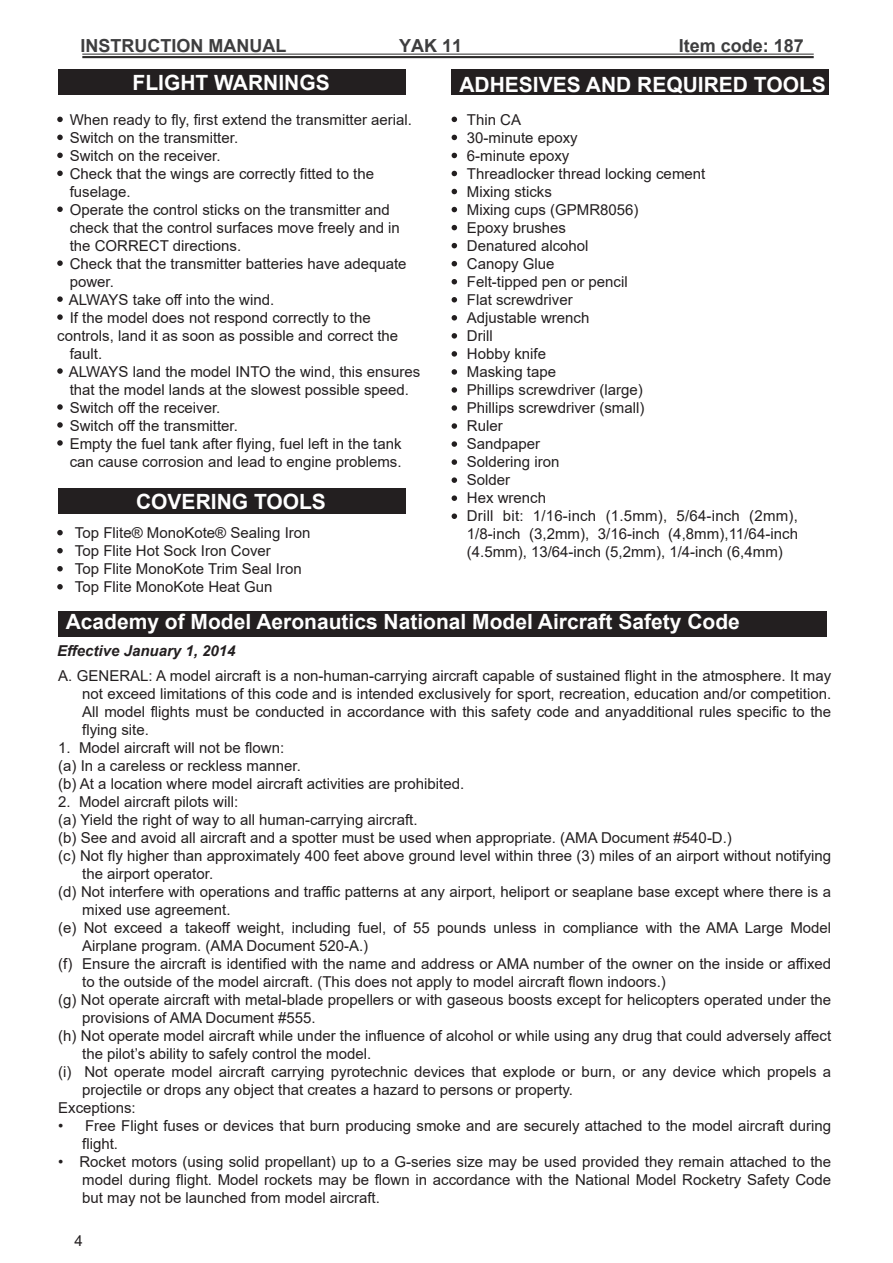
<style>
.page{position:relative;width:893px;height:1263px;background:#fff}
.page>*{position:absolute;margin:0;border:0;box-sizing:border-box;transform-origin:0 0}
.t1{font:700 21px "Arial";color:#fff}
.t2{font:700 18px "Arial";color:#3e3e3f}
.t3{font:15px/18px "Arial";color:#231f20}
.t4{font:italic 700 15px "Arial";color:#231f20}
</style>
<div class="page">
<hr style="left:82px;top:56px;width:732px;height:2px;background:#2d2c2b">
<hr style="left:82px;top:54px;width:732px;height:1px;background:#2d2c2b">
<div style="left:58px;top:70px;width:348px;height:25px;background:#231f20"></div>
<div style="left:451px;top:70px;width:378px;height:25px;background:#231f20"></div>
<div style="left:58px;top:488px;width:348px;height:25px;background:#231f20"></div>
<div style="left:58px;top:611px;width:769px;height:25px;background:#231f20"></div>
<svg style="left:452px;top:117px;width:5px;height:5px"></svg>
<svg style="left:452px;top:135px;width:5px;height:5px"></svg>
<svg style="left:452px;top:153px;width:5px;height:5px"></svg>
<svg style="left:452px;top:171px;width:5px;height:5px"></svg>
<svg style="left:452px;top:189px;width:5px;height:5px"></svg>
<svg style="left:452px;top:207px;width:5px;height:5px"></svg>
<svg style="left:452px;top:225px;width:5px;height:5px"></svg>
<svg style="left:452px;top:243px;width:5px;height:5px"></svg>
<svg style="left:452px;top:261px;width:5px;height:5px"></svg>
<svg style="left:452px;top:279px;width:5px;height:5px"></svg>
<svg style="left:452px;top:297px;width:5px;height:5px"></svg>
<svg style="left:452px;top:315px;width:5px;height:6px"></svg>
<svg style="left:452px;top:333px;width:5px;height:6px"></svg>
<svg style="left:452px;top:351px;width:5px;height:6px"></svg>
<svg style="left:452px;top:369px;width:5px;height:6px"></svg>
<svg style="left:452px;top:387px;width:5px;height:6px"></svg>
<svg style="left:452px;top:405px;width:5px;height:6px"></svg>
<svg style="left:452px;top:423px;width:5px;height:6px"></svg>
<svg style="left:452px;top:441px;width:5px;height:6px"></svg>
<svg style="left:452px;top:459px;width:5px;height:6px"></svg>
<svg style="left:452px;top:477px;width:5px;height:6px"></svg>
<svg style="left:452px;top:495px;width:5px;height:6px"></svg>
<svg style="left:452px;top:513px;width:5px;height:6px"></svg>
<svg style="left:57px;top:530px;width:6px;height:5px"></svg>
<svg style="left:57px;top:548px;width:6px;height:5px"></svg>
<svg style="left:57px;top:566px;width:6px;height:5px"></svg>
<svg style="left:57px;top:584px;width:6px;height:5px"></svg>
<svg style="left:57px;top:117px;width:6px;height:5px"></svg>
<svg style="left:57px;top:135px;width:6px;height:5px"></svg>
<svg style="left:57px;top:153px;width:6px;height:5px"></svg>
<svg style="left:57px;top:171px;width:6px;height:5px"></svg>
<svg style="left:57px;top:206px;width:6px;height:6px"></svg>
<svg style="left:57px;top:260px;width:6px;height:6px"></svg>
<svg style="left:57px;top:296px;width:6px;height:6px"></svg>
<svg style="left:57px;top:314px;width:6px;height:6px"></svg>
<svg style="left:57px;top:368px;width:6px;height:6px"></svg>
<svg style="left:57px;top:404px;width:6px;height:6px"></svg>
<svg style="left:57px;top:422px;width:6px;height:6px"></svg>
<svg style="left:57px;top:440px;width:6px;height:6px"></svg>
<p class="t2" style="left:81px;top:33px;width:207px">INSTRUCTION MANUAL</p>
<p class="t2" style="left:399px;top:33px;width:65px">YAK 11</p>
<p class="t2" style="left:679px;top:33px;width:127px">Item code: 187</p>
<h1 class="t1" style="left:133px;top:67px;width:199px">FLIGHT WARNINGS</h1>
<h1 class="t1" style="left:459px;top:69px;width:368px">ADHESIVES AND REQUIRED TOOLS</h1>
<p class="t3" style="left:70px;top:111px;width:344px">When ready to fly, first extend the transmitter aerial.</p>
<p class="t3" style="left:70px;top:129px;width:170px">Switch on the transmitter.</p>
<p class="t3" style="left:70px;top:147px;width:152px">Switch on the receiver.</p>
<p class="t3" style="left:70px;top:165px;width:306px">Check that the wings are correctly fitted to the</p>
<p class="t3" style="left:70px;top:183px;width:62px">fuselage.</p>
<p class="t3" style="left:70px;top:201px;width:322px">Operate the control sticks on the transmitter and</p>
<p class="t3" style="left:70px;top:219px;width:332px">check that the control surfaces move freely and in</p>
<p class="t3" style="left:70px;top:237px;width:173px">the CORRECT directions.</p>
<p class="t3" style="left:70px;top:255px;width:338px">Check that the transmitter batteries have adequate</p>
<p class="t3" style="left:70px;top:273px;width:46px">power.</p>
<p class="t3" style="left:69px;top:291px;width:207px">ALWAYS take off into the wind.</p>
<p class="t3" style="left:70px;top:309px;width:302px">If the model does not respond correctly to the</p>
<p class="t3" style="left:57px;top:327px;width:342px">controls, land it as soon as possible and correct the</p>
<p class="t3" style="left:70px;top:345px;width:34px">fault.</p>
<p class="t3" style="left:69px;top:363px;width:353px">ALWAYS land the model INTO the wind, this ensures</p>
<p class="t3" style="left:70px;top:381px;width:341px">that the model lands at the slowest possible speed.</p>
<p class="t3" style="left:70px;top:399px;width:152px">Switch off the receiver.</p>
<p class="t3" style="left:70px;top:417px;width:170px">Switch off the transmitter.</p>
<p class="t3" style="left:70px;top:435px;width:333px">Empty the fuel tank after flying, fuel left in the tank</p>
<p class="t3" style="left:70px;top:453px;width:333px">can cause corrosion and lead to engine problems.</p>
<h1 class="t1" style="left:136px;top:487px;width:191px">COVERING TOOLS</h1>
<p class="t3" style="left:75px;top:524px;width:237px">Top Flite® MonoKote® Sealing Iron<br>Top Flite Hot Sock Iron Cover<br>Top Flite MonoKote Trim Seal Iron<br>Top Flite MonoKote Heat Gun</p>
<p class="t3" style="left:467px;top:111px;width:333px">Thin CA<br>30-minute epoxy<br>6-minute epoxy<br>Threadlocker thread locking cement<br>Mixing sticks<br>Mixing cups (GPMR8056)<br>Epoxy brushes<br>Denatured alcohol<br>Canopy Glue<br>Felt-tipped pen or pencil<br>Flat screwdriver<br>Adjustable wrench<br>Drill<br>Hobby knife<br>Masking tape<br>Phillips screwdriver (large)<br>Phillips screwdriver (small)<br>Ruler<br>Sandpaper<br>Soldering iron<br>Solder<br>Hex wrench<br>Drill bit: 1/16-inch (1.5mm), 5/64-inch (2mm),<br>1/8-inch (3,2mm), 3/16-inch (4,8mm),11/64-inch (4.5mm), 13/64-inch (5,2mm), 1/4-inch (6,4mm)</p>
<h1 class="t1" style="left:66px;top:607px;width:676px">Academy of Model Aeronautics National Model Aircraft Safety Code</h1>
<p class="t4" style="left:57px;top:641px;width:180px">Effective January 1, 2014</p>
<p class="t3" style="left:82px;top:667px;width:750px;text-align:justify;text-indent:-24px">A. GENERAL: A model aircraft is a non-human-carrying aircraft capable of sustained flight in the atmosphere. It may not exceed limitations of this code and is intended exclusively for sport, recreation, education and/or competition.<br>All model flights must be conducted in accordance with this safety code and anyadditional rules specific to the flying site.</p>
<p class="t3" style="left:58px;top:739px;width:407px">1. Model aircraft will not be flown:<br>(a) In a careless or reckless manner.<br>(b) At a location where model aircraft activities are prohibited.</p>
<p class="t3" style="left:58px;top:793px;width:182px">2. Model aircraft pilots will:</p>
<p class="t3" style="left:58px;top:811px;width:361px">(a) Yield the right of way to all human-carrying aircraft.</p>
<p class="t3" style="left:58px;top:829px;width:675px">(b) See and avoid all aircraft and a spotter must be used when appropriate. (AMA Document #540-D.)</p>
<p class="t3" style="left:58px;top:847px;width:774px">(c) Not fly higher than approximately 400 feet above ground level within three (3) miles of an airport without notifying</p>
<p class="t3" style="left:82px;top:865px;width:132px">the airport operator.</p>
<p class="t3" style="left:58px;top:883px;width:774px">(d) Not interfere with operations and traffic patterns at any airport, heliport or seaplane base except where there is a</p>
<p class="t3" style="left:82px;top:901px;width:150px">mixed use agreement.</p>
<p class="t3" style="left:58px;top:919px;width:774px">(e) Not exceed a takeoff weight, including fuel, of 55 pounds unless in compliance with the AMA Large Model</p>
<p class="t3" style="left:82px;top:937px;width:287px">Airplane program. (AMA Document 520-A.)</p>
<p class="t3" style="left:58px;top:955px;width:774px">(f) Ensure the aircraft is identified with the name and address or AMA number of the owner on the inside or affixed</p>
<p class="t3" style="left:82px;top:973px;width:585px">to the outside of the model aircraft. (This does not apply to model aircraft flown indoors.)</p>
<p class="t3" style="left:58px;top:991px;width:774px">(g) Not operate aircraft with metal-blade propellers or with gaseous boosts except for helicopters operated under the</p>
<p class="t3" style="left:82px;top:1009px;width:235px">provisions of AMA Document #555.</p>
<p class="t3" style="left:58px;top:1027px;width:774px">(h) Not operate model aircraft while under the influence of alcohol or while using any drug that could adversely affect</p>
<p class="t3" style="left:82px;top:1045px;width:291px">the pilot’s ability to safely control the model.</p>
<p class="t3" style="left:58px;top:1063px;width:774px">(i) Not operate model aircraft carrying pyrotechnic devices that explode or burn, or any device which propels a</p>
<p class="t3" style="left:82px;top:1081px;width:492px">projectile or drops any object that creates a hazard to persons or property.</p>
<p class="t3" style="left:58px;top:1099px;width:79px">Exceptions:</p>
<p class="t3" style="left:82px;top:1117px;width:750px;text-indent:-24px">• Free Flight fuses or devices that burn producing smoke and are securely attached to the model aircraft during flight.</p>
<p class="t3" style="left:82px;top:1153px;width:750px;text-align:justify;text-indent:-24px">• Rocket motors (using solid propellant) up to a G-series size may be used provided they remain attached to the model during flight. Model rockets may be flown in accordance with the National Model Rocketry Safety Code but may not be launched from model aircraft.</p>
<p class="t3" style="left:75px;top:1231px;width:10px">4</p>
</div>
